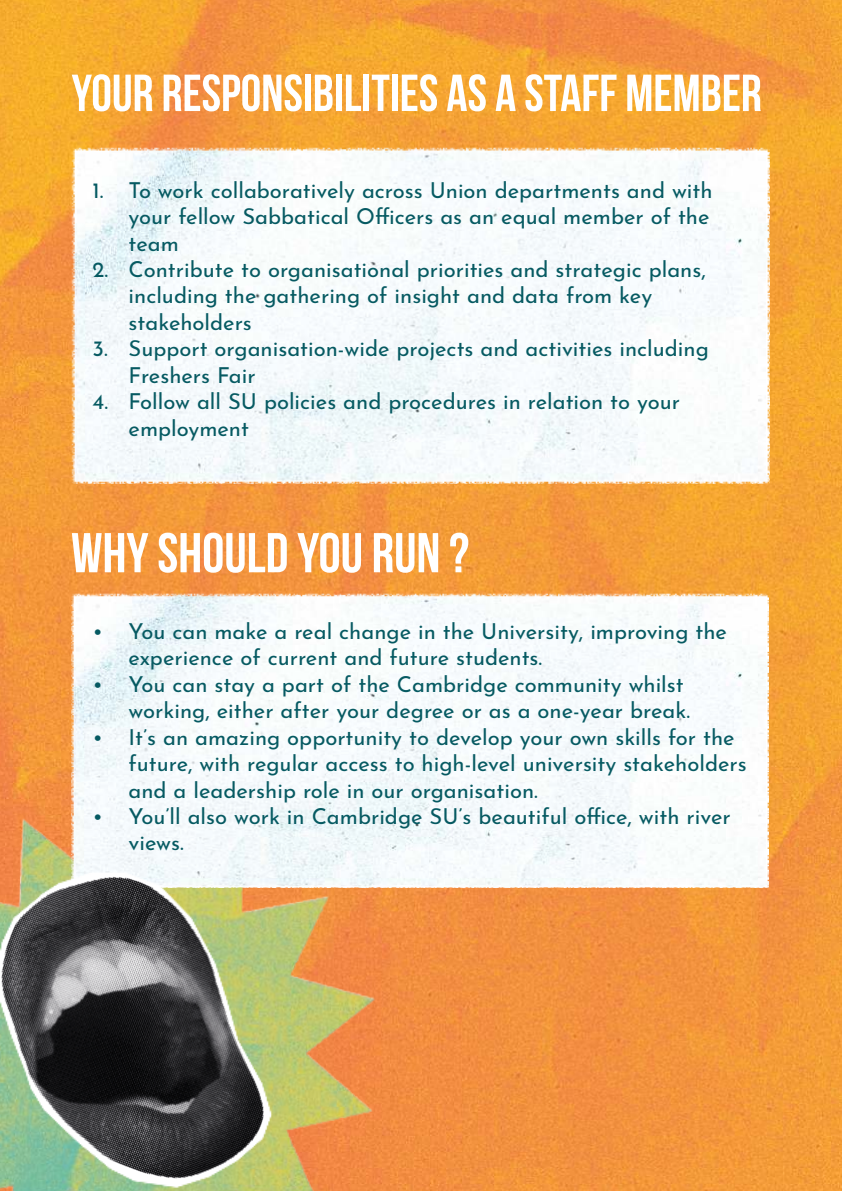
<style>
.page{position:relative;width:842px;height:1191px;background:#fff}
.page>*{position:absolute;margin:0;border:0;box-sizing:border-box;transform-origin:0 0}
.t1{font:700 56px "Bebas Neue";color:#fff}
.t2{font:700 52px "Bebas Neue";color:#fff}
.t3{font:22px/26.4px "Josefin Sans";color:#065a62}
</style>
<div class="page">
<img style="left:0;top:0;width:842px;height:1191px">
<img style="left:0;top:793px;width:379px;height:398px">
<img style="left:71px;top:593px;width:698px;height:295px">
<img style="left:72px;top:147px;width:697px;height:336px">
<img style="left:0;top:869px;width:274px;height:320px">
<h2 class="t2" style="left:72px;top:63px;width:692px">YOUR RESPONSIBILITIES AS A STAFF MEMBER</h2>
<p class="t3" style="left:129px;top:174px;width:585px;text-indent:-36px">1. To work collaboratively across Union departments and with your fellow Sabbatical Officers as an equal member of the team</p>
<p class="t3" style="left:129px;top:253px;width:579px;text-indent:-36px">2. Contribute to organisational priorities and strategic plans, including the gathering of insight and data from key stakeholders</p>
<p class="t3" style="left:129px;top:333px;width:582px;text-indent:-36px">3. Support organisation-wide projects and activities including<br>Freshers Fair</p>
<p class="t3" style="left:129px;top:385px;width:553px;text-indent:-36px">4. Follow all SU policies and procedures in relation to your employment</p>
<h1 class="t1" style="left:71px;top:520px;width:400px">WHY SHOULD YOU RUN ?</h1>
<p class="t3" style="left:129px;top:618px;width:600px;text-indent:-36px">• You can make a real change in the University, improving the experience of current and future students.</p>
<p class="t3" style="left:93px;top:671px;width:599px;text-align:right">• You can stay a part of the Cambridge community whilst working, either after your degree or as a one-year break.</p>
<p class="t3" style="left:129px;top:724px;width:620px;text-indent:-36px">• It’s an amazing opportunity to develop your own skills for the future, with regular access to high-level university stakeholders and a leadership role in our organisation.</p>
<p class="t3" style="left:129px;top:803px;width:604px;text-indent:-36px">• You’ll also work in Cambridge SU’s beautiful office, with river views.</p>
</div>
